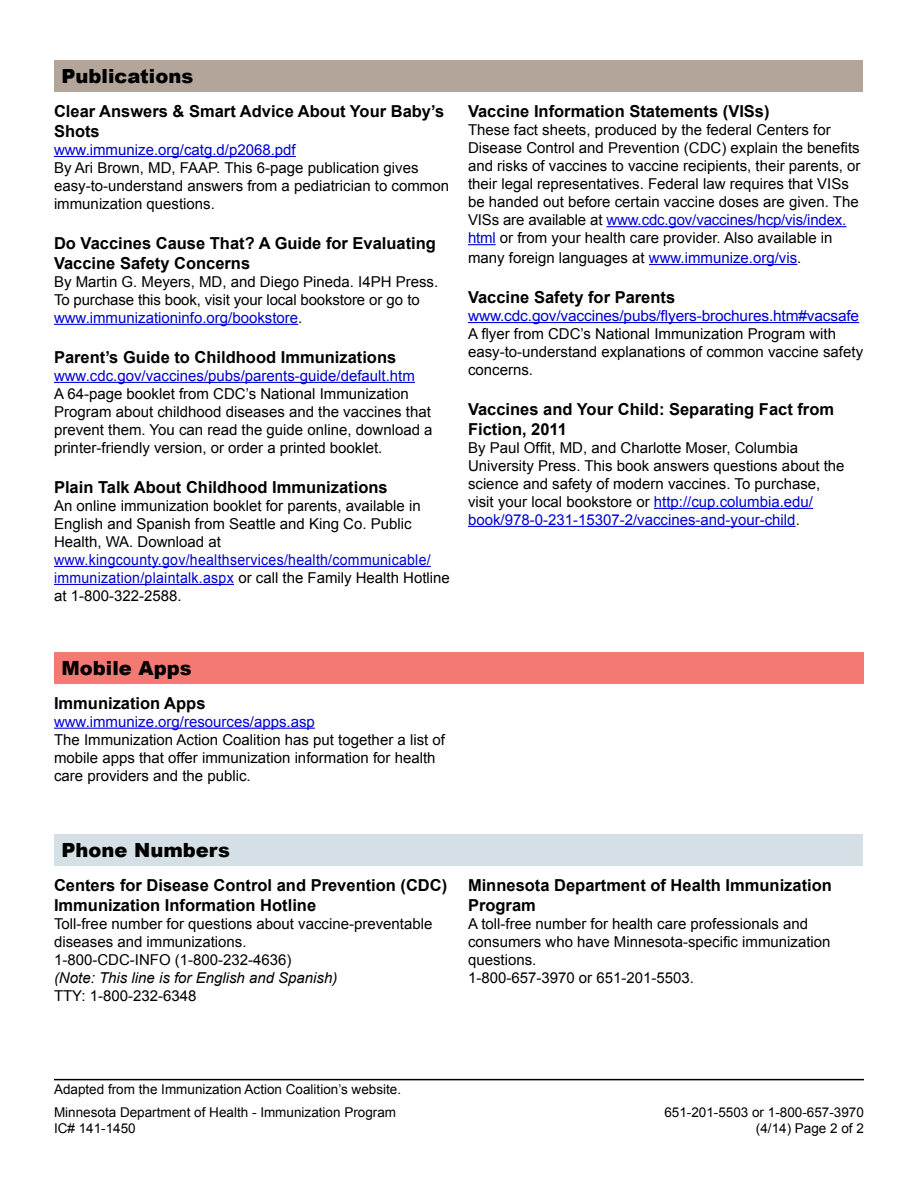
<style>
.page{position:relative;width:918px;height:1188px;background:#fff}
.page>*{position:absolute;margin:0;border:0;box-sizing:border-box;transform-origin:0 0}
.Section_Headers{font:900 19.5px "Arial";color:#000}
.Headers{font:700 16.5px/19.8px "Arial";color:#000}
.t1{font:15px/18px "Arial";color:#000}
.Web_link{font:15px "Arial";color:#0000d7}
.Web_link-2{font:15px/18px "Arial";letter-spacing:.02em;color:#0000d7;scale:.94 1}
.t2{font:italic 15px "Arial";color:#000}
.Headers-2{font:13.5px "Arial";color:#000}
.s1{color:#0000d7}
.s2{color:#000}
</style>
<div class="page">
<hr style="left:54px;top:1079px;width:810px;height:1px;background:#000">
<div style="left:55px;top:834px;width:808px;height:32px;background:#d5e0e6"></div>
<hr style="left:54px;top:156px;width:242px;height:1px;background:#0000d7">
<hr style="left:54px;top:324px;width:244px;height:1px;background:#0000d7">
<hr style="left:54px;top:382px;width:361px;height:1px;background:#0000d7">
<hr style="left:54px;top:566px;width:377px;height:1px;background:#0000d7">
<hr style="left:54px;top:584px;width:180px;height:1px;background:#0000d7">
<div style="left:55px;top:60px;width:808px;height:32px;background:#b3a599"></div>
<hr style="left:606px;top:226px;width:240px;height:1px;background:#0000d7">
<svg style="left:468px;top:244px;width:28px;height:1px"></svg>
<hr style="left:649px;top:264px;width:148px;height:1px;background:#0000d7">
<hr style="left:468px;top:322px;width:391px;height:1px;background:#0000d7">
<hr style="left:654px;top:508px;width:159px;height:1px;background:#0000d7">
<hr style="left:468px;top:526px;width:328px;height:1px;background:#0000d7">
<hr style="left:54px;top:728px;width:261px;height:1px;background:#0000d7">
<div style="left:55px;top:652px;width:809px;height:32px;background:#f37972"></div>
<p class="Section_Headers" style="left:62px;top:62px;width:133px">Publications</p>
<p class="Headers" style="left:54px;top:102px;width:392px">Clear Answers &amp; Smart Advice About Your Baby’s<br>Shots</p>
<p class="Web_link" style="left:54px;top:140px;width:243px">www.immunize.org/catg.d/p2068.pdf</p>
<p class="t1" style="left:54px;top:159px;width:397px">By Ari Brown, MD, FAAP. This 6-page publication gives easy-to-understand answers from a pediatrician to common immunization questions.</p>
<p class="Headers" style="left:54px;top:234px;width:384px">Do Vaccines Cause That? A Guide for Evaluating<br>Vaccine Safety Concerns</p>
<p class="t1" style="left:54px;top:273px;width:386px">By Martin G. Meyers, MD, and Diego Pineda. I4PH Press.<br>To purchase this book, visit your local bookstore or go to <span class="s1">www.immunizationinfo.org/bookstore</span>.</p>
<p class="Headers" style="left:54px;top:348px;width:344px">Parent’s Guide to Childhood Immunizations</p>
<p class="Web_link" style="left:54px;top:366px;width:362px">www.cdc.gov/vaccines/pubs/parents-guide/default.htm</p>
<p class="t1" style="left:54px;top:385px;width:380px">A 64-page booklet from CDC’s National Immunization Program about childhood diseases and the vaccines that prevent them. You can read the guide online, download a printer-friendly version, or order a printed booklet.</p>
<p class="Headers" style="left:54px;top:478px;width:335px">Plain Talk About Childhood Immunizations</p>
<p class="t1" style="left:54px;top:497px;width:368px">An online immunization booklet for parents, available in<br>English and Spanish from Seattle and King Co. Public<br>Health, WA. Download at</p>
<p class="Web_link-2" style="left:54px;top:551px;width:423px">www.kingcounty.gov/healthservices/health/communicable/ immunization/plaintalk.aspx <span class="s2">or call the Family Health Hotline at 1-800-322-2588.</span></p>
<p class="Headers" style="left:468px;top:102px;width:303px">Vaccine Information Statements (VISs)</p>
<p class="t1" style="left:468px;top:121px;width:394px">These fact sheets, produced by the federal Centers for Disease Control and Prevention (CDC) explain the benefits and risks of vaccines to vaccine recipients, their parents, or their legal representatives. Federal law requires that VISs be handed out before certain vaccine doses are given. The VISs are available at <span class="s1">www.cdc.gov/vaccines/hcp/vis/index. html</span> or from your health care provider. Also available in</p>
<p class="t1" style="left:468px;top:249px;width:335px">many foreign languages at <span class="s1">www.immunize.org/vis</span>.</p>
<p class="Headers" style="left:468px;top:288px;width:209px">Vaccine Safety for Parents</p>
<p class="Web_link" style="left:468px;top:306px;width:393px">www.cdc.gov/vaccines/pubs/flyers-brochures.htm#vacsafe</p>
<p class="t1" style="left:468px;top:325px;width:397px">A flyer from CDC’s National Immunization Program with easy-to-understand explanations of common vaccine safety concerns.</p>
<p class="Headers" style="left:468px;top:400px;width:368px">Vaccines and Your Child: Separating Fact from<br>Fiction, 2011</p>
<p class="t1" style="left:468px;top:439px;width:378px">By Paul Offit, MD, and Charlotte Moser, Columbia University Press. This book answers questions about the science and safety of modern vaccines. To purchase, visit your local bookstore or <span class="s1">http://cup.columbia.edu/ book/978-0-231-15307-2/vaccines-and-your-child</span>.</p>
<p class="Section_Headers" style="left:62px;top:654px;width:132px">Mobile Apps</p>
<p class="Headers" style="left:54px;top:693px;width:153px">Immunization Apps</p>
<p class="Web_link" style="left:54px;top:712px;width:262px">www.immunize.org/resources/apps.asp</p>
<p class="t1" style="left:54px;top:730px;width:393px">The Immunization Action Coalition has put together a list of mobile apps that offer immunization information for health care providers and the public.</p>
<p class="Section_Headers" style="left:62px;top:836px;width:170px">Phone Numbers</p>
<p class="Headers" style="left:54px;top:876px;width:395px">Centers for Disease Control and Prevention (CDC)<br>Immunization Information Hotline</p>
<p class="t1" style="left:54px;top:914px;width:380px">Toll-free number for questions about vaccine-preventable diseases and immunizations.</p>
<p class="t1" style="left:54px;top:950px;width:239px">1-800-CDC-INFO (1-800-232-4636)</p>
<p class="t2" style="left:54px;top:968px;width:285px">(Note: This line is for English and Spanish)</p>
<p class="t1" style="left:54px;top:986px;width:144px">TTY: 1-800-232-6348</p>
<p class="Headers" style="left:468px;top:876px;width:365px">Minnesota Department of Health Immunization<br>Program</p>
<p class="t1" style="left:468px;top:914px;width:364px">A toll-free number for health care professionals and consumers who have Minnesota-specific immunization questions.<br>1-800-657-3970 or 651-201-5503.</p>
<p class="Headers-2" style="left:54px;top:1080px;width:349px">Adapted from the Immunization Action Coalition’s website.</p>
<p class="Headers-2" style="left:54px;top:1103px;width:344px">Minnesota Department of Health - Immunization Program</p>
<p class="Headers-2" style="left:664px;top:1103px;width:201px">651-201-5503 or 1-800-657-3970</p>
<p class="Headers-2" style="left:54px;top:1119px;width:83px">IC# 141-1450</p>
<p class="Headers-2" style="left:756px;top:1119px;width:110px">(4/14) Page 2 of 2</p>
</div>
